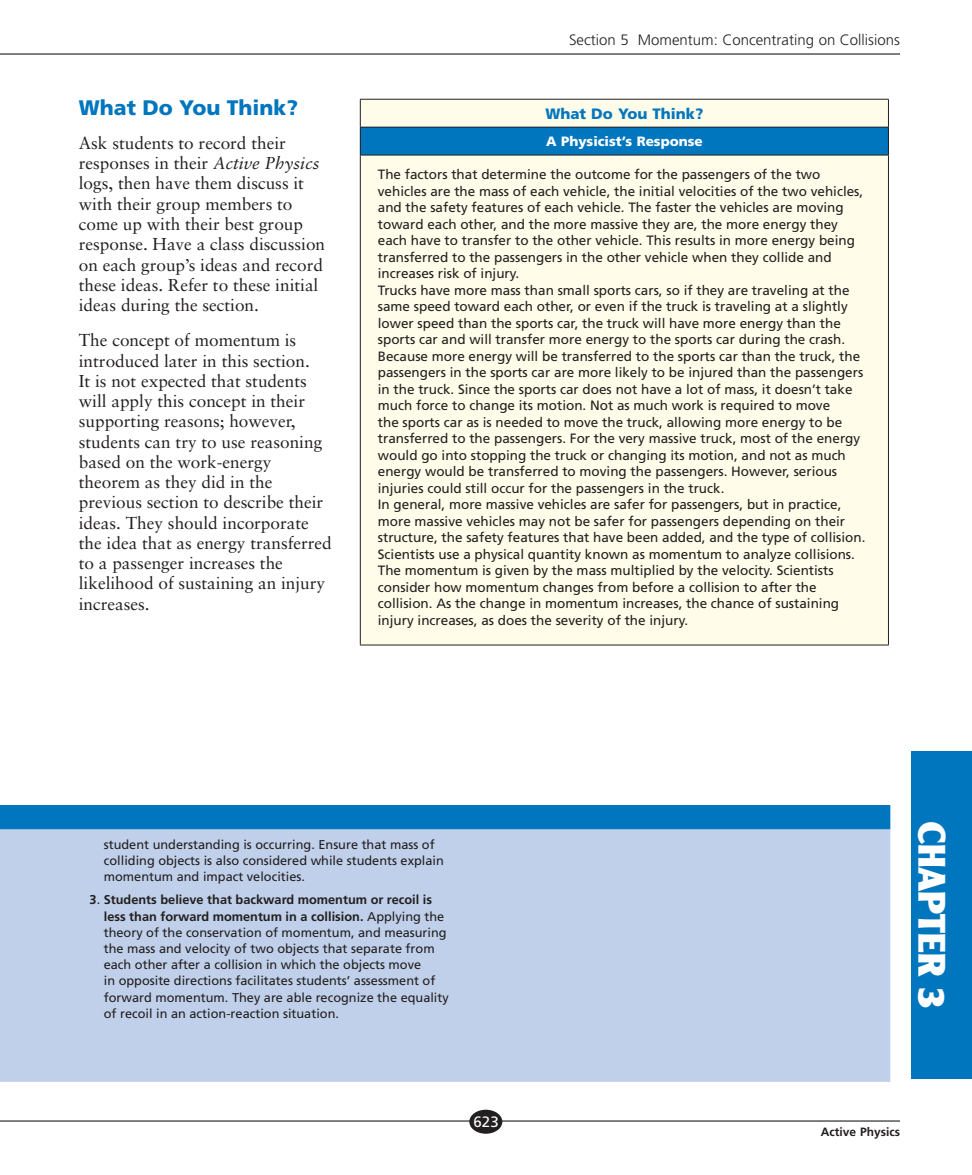
<style>
.page{position:relative;width:972px;height:1175px;background:#fff}
.page>*{position:absolute;margin:0;border:0;box-sizing:border-box;transform-origin:0 0}
.t1{font:900 37.5px "Clearface Gothic LH";color:#fff}
.t2{font:900 21px "Frutiger";color:#0076be}
.t3{font:17.25px/20.2px "Sabon";color:#231f20}
.t4{font:300 15px "Frutiger";color:#231f20}
.t5{font:900 15px "Frutiger";color:#0076be}
.t6{font:15px "Frutiger";color:#fff}
.t7{font:13.5px/16.5px "Frutiger";color:#231f20}
.t8{font:900 13.5px "Frutiger";color:#fff}
.t9{font:12.75px/16.2px "Frutiger";color:#231f20}
.t10{font:700 12px "Frutiger";color:#231f20}
.s1{font-style:italic}
.s2{font-weight:700}
</style>
<div class="page">
<hr style="left:0;top:1120px;width:900px;height:1px;background:#000">
<hr style="left:0;top:54px;width:900px;height:1px;background:#000">
<div style="left:469px;top:1109px;width:33px;height:24px;background:#231f20;border-radius:50%"></div>
<div style="left:911px;top:751px;width:61px;height:327px;background:#0076be"></div>
<div style="left:0;top:805px;width:890px;height:24px;background:#0076be"></div>
<div style="left:0;top:829px;width:890px;height:252px;background:#c0d0ea"></div>
<div style="left:361px;top:100px;width:527px;height:544px;background:#fffde9"></div>
<div style="left:360px;top:127px;width:528px;height:28px;background:#0076be"></div>
<hr style="left:360px;top:155px;width:1px;height:489px;background:#231f20">
<hr style="left:888px;top:155px;width:1px;height:489px;background:#231f20">
<hr style="left:360px;top:99px;width:529px;height:1px;background:#231f20">
<hr style="left:360px;top:127px;width:529px;height:1px;background:#231f20">
<svg style="left:360px;top:100px;width:1px;height:55px"></svg>
<svg style="left:888px;top:100px;width:1px;height:55px"></svg>
<hr style="left:360px;top:155px;width:529px;height:1px;background:#231f20">
<hr style="left:360px;top:644px;width:529px;height:1px;background:#231f20">
<h2 class="t2" style="left:79px;top:99px;width:221px">What Do You Think?</h2>
<p class="t3" style="left:79px;top:134px;width:248px">Ask students to record their responses in their <span class="s1">Active Physics </span>logs, then have them discuss it with their group members to come up with their best group response. Have a class discussion on each group’s ideas and record these ideas. Refer to these initial ideas during the section.</p>
<p class="t3" style="left:79px;top:332px;width:255px">The concept of momentum is introduced later in this section.<br>It is not expected that students will apply this concept in their supporting reasons; however, students can try to use reasoning based on the work-energy theorem as they did in the previous section to describe their ideas. They should incorporate the idea that as energy transferred to a passenger increases the likelihood of sustaining an injury increases.</p>
<p class="t4" style="left:569px;top:34px;width:332px">Section 5 Momentum: Concentrating on Collisions</p>
<p class="t5" style="left:545px;top:108px;width:160px">What Do You Think?</p>
<p class="t8" style="left:546px;top:136px;width:158px">A Physicist’s Response</p>
<p class="t7" style="left:378px;top:167px;width:489px">The factors that determine the outcome for the passengers of the two vehicles are the mass of each vehicle, the initial velocities of the two vehicles, and the safety features of each vehicle. The faster the vehicles are moving toward each other, and the more massive they are, the more energy they each have to transfer to the other vehicle. This results in more energy being transferred to the passengers in the other vehicle when they collide and increases risk of injury.<br>Trucks have more mass than small sports cars, so if they are traveling at the same speed toward each other, or even if the truck is traveling at a slightly lower speed than the sports car, the truck will have more energy than the sports car and will transfer more energy to the sports car during the crash.<br>Because more energy will be transferred to the sports car than the truck, the passengers in the sports car are more likely to be injured than the passengers in the truck. Since the sports car does not have a lot of mass, it doesn’t take much force to change its motion. Not as much work is required to move<br>the sports car as is needed to move the truck, allowing more energy to be transferred to the passengers. For the very massive truck, most of the energy would go into stopping the truck or changing its motion, and not as much energy would be transferred to moving the passengers. However, serious injuries could still occur for the passengers in the truck.<br>In general, more massive vehicles are safer for passengers, but in practice, more massive vehicles may not be safer for passengers depending on their structure, the safety features that have been added, and the type of collision.<br>Scientists use a physical quantity known as momentum to analyze collisions.<br>The momentum is given by the mass multiplied by the velocity. Scientists consider how momentum changes from before a collision to after the collision. As the change in momentum increases, the chance of sustaining injury increases, as does the severity of the injury.</p>
<p class="t9" style="left:104px;top:837px;width:342px">student understanding is occurring. Ensure that mass of colliding objects is also considered while students explain momentum and impact velocities.</p>
<p class="t9" style="left:104px;top:893px;width:347px;text-indent:-14px"><span class="s2">3</span>. <span class="s2">Students believe that backward momentum or recoil is less than forward momentum in a collision.</span> Applying the theory of the conservation of momentum, and measuring the mass and velocity of two objects that separate from each other after a collision in which the objects move<br>in opposite directions facilitates students’ assessment of forward momentum. They are able recognize the equality of recoil in an action-reaction situation.</p>
<p class="t6" style="left:474px;top:1115px;width:27px">623</p>
<h1 class="t1" style="left:945px;top:820px;width:190px;rotate:90deg">CHAPTER 3</h1>
<p class="t10" style="left:821px;top:1127px;width:81px">Active Physics</p>
</div>
